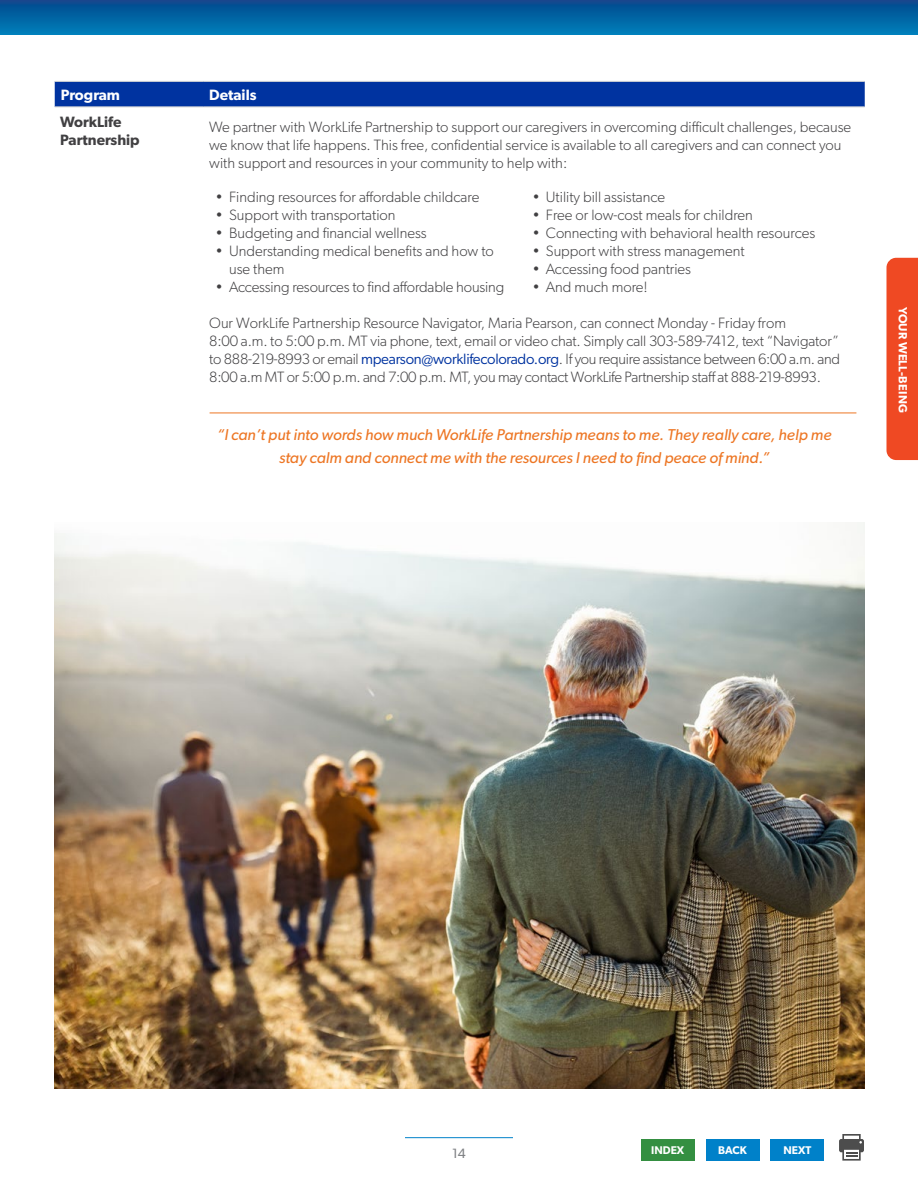
<style>
.page{position:relative;width:918px;height:1188px;background:#fff}
.page>*{position:absolute;margin:0;border:0;box-sizing:border-box;transform-origin:0 0}
.t1{font:italic 15.75px/22.6px "Gibson";color:#ed7624;text-align:center}
.t2{font:300 15px/18px "Gibson";color:#414042}
.t3{font:600 15px/18px "Gibson";color:#414042}
.t4{font:600 15px "Gibson";color:#fff}
.t5{font:13.5px "Gibson";color:#808285}
.t6{font:600 12px "Gibson";letter-spacing:.02em;color:#fff}
.t7{font:600 11.25px "Gibson";color:#fff}
.s1{font-weight:400;color:#0033a0}
</style>
<div class="page">
<hr style="left:405px;top:1137px;width:108px;height:1px;background:#0081c9">
<div style="left:641px;top:1139px;width:54px;height:22px;background:#348f41"></div>
<div style="left:706px;top:1139px;width:53px;height:22px;background:#0081c9"></div>
<div style="left:770px;top:1139px;width:54px;height:22px;background:#0081c9"></div>
<svg style="left:839px;top:1134px;width:25px;height:27px"></svg>
<svg style="left:0;top:0;width:918px;height:35px;background:#0263a3"></svg>
<div style="left:886px;top:258px;width:32px;height:202px;background:#ef4923"></div>
<div style="left:55px;top:82px;width:810px;height:24px;background:#0033a0"></div>
<hr style="left:55px;top:81px;width:148px;height:1px;background:#d1d3d4">
<hr style="left:203px;top:81px;width:662px;height:1px;background:#d1d3d4">
<hr style="left:55px;top:106px;width:148px;height:1px;background:#d1d3d4">
<hr style="left:203px;top:106px;width:662px;height:1px;background:#d1d3d4">
<img style="left:55px;top:523px;width:810px;height:565px">
<hr style="left:210px;top:413px;width:646px;height:1px;background:#ed7624">
<p class="t4" style="left:61px;top:86px;width:61px">Program</p>
<p class="t4" style="left:209px;top:86px;width:49px">Details</p>
<p class="t3" style="left:60px;top:113px;width:81px">WorkLife<br>Partnership</p>
<p class="t2" style="left:209px;top:117px;width:644px">We partner with WorkLife Partnership to support our caregivers in overcoming difficult challenges, because we know that life happens. This free, confidential service is available to all caregivers and can connect you with support and resources in your community to help with:</p>
<p class="t2" style="left:216px;top:188px;width:265px">• Finding resources for affordable childcare</p>
<p class="t2" style="left:216px;top:206px;width:181px">• Support with transportation</p>
<p class="t2" style="left:216px;top:224px;width:213px">• Budgeting and financial wellness</p>
<p class="t2" style="left:229px;top:242px;width:266px;text-indent:-14px">• Understanding medical benefits and how to use them</p>
<p class="t2" style="left:216px;top:278px;width:290px">• Accessing resources to find affordable housing</p>
<p class="t2" style="left:532px;top:188px;width:134px">• Utility bill assistance</p>
<p class="t2" style="left:532px;top:206px;width:222px">• Free or low-cost meals for children</p>
<p class="t2" style="left:532px;top:224px;width:284px">• Connecting with behavioral health resources</p>
<p class="t2" style="left:532px;top:242px;width:214px">• Support with stress management</p>
<p class="t2" style="left:532px;top:260px;width:160px">• Accessing food pantries</p>
<p class="t2" style="left:532px;top:278px;width:117px">• And much more!</p>
<p class="t2" style="left:209px;top:314px;width:633px">Our WorkLife Partnership Resource Navigator, Maria Pearson, can connect Monday - Friday from<br>8:00 a.m. to 5:00 p.m. MT via phone, text, email or video chat. Simply call 303-589-7412, text “Navigator” to 888-219-8993 or email <span class="s1">mpearson@worklifecolorado.org</span>. If you require assistance between 6:00 a.m. and 8:00 a.m MT or 5:00 p.m. and 7:00 p.m. MT, you may contact WorkLife Partnership staff at 888-219-8993.</p>
<p class="t1" style="left:217px;top:423px;width:616px">“I can’t put into words how much WorkLife Partnership means to me. They really care, help me stay calm and connect me with the resources I need to find peace of mind.”</p>
<p class="t6" style="left:910px;top:307px;width:108px;rotate:90deg">YOUR WELL-BEING</p>
<p class="t5" style="left:452px;top:1146px;width:15px">14</p>
<p class="t7" style="left:651px;top:1143px;width:34px">INDEX</p>
<p class="t7" style="left:718px;top:1143px;width:30px">BACK</p>
<p class="t7" style="left:783px;top:1143px;width:29px">NEXT</p>
</div>
